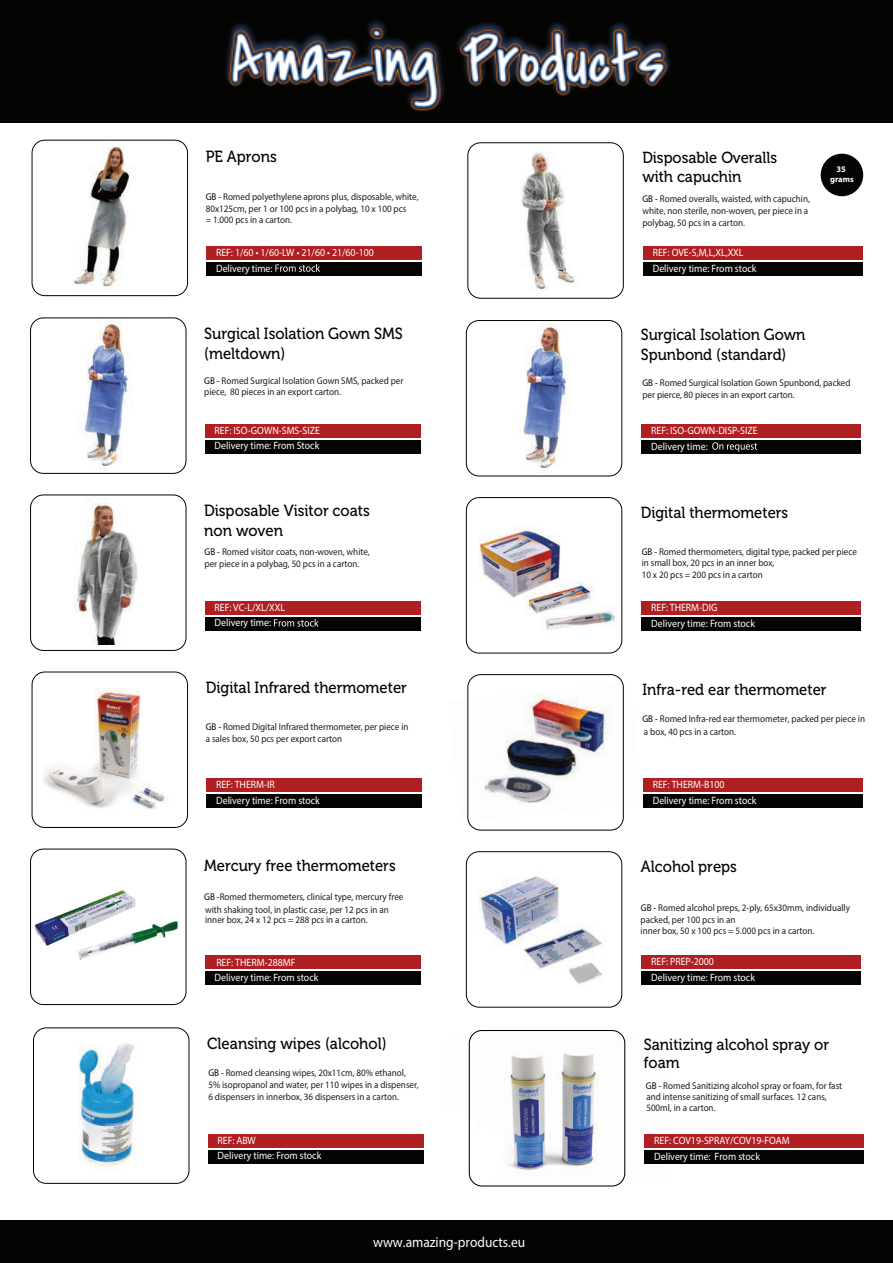
<style>
.page{position:relative;width:893px;height:1263px;background:#fff}
.page>*{position:absolute;margin:0;border:0;box-sizing:border-box;transform-origin:0 0}
.t1{font:16.05px/19.4px "Museo 500";color:#040503;scale:.93 1}
.t2{font:15.9px/19.2px "Museo 500";color:#040503;scale:.93 1}
.t3{font:14.55px "Myriad Pro";color:#fff;scale:.93 1}
.t4{font:10.65px/15.5px "Myriad Pro";color:#fff;scale:.93 1}
.t5{font:9.75px/11.7px "Myriad Pro";color:#201d1e;scale:.93 1}
.t6{font:700 8.55px/10.2px "Myriad Pro";color:#fff;text-align:center}
.s1{color:#040503}
</style>
<div class="page">
<div style="left:0;top:0;width:893px;height:123px;background:#040503"></div>
<img style="left:35px;top:873px;width:152px;height:105px">
<img style="left:469px;top:682px;width:155px;height:140px">
<img style="left:465px;top:866px;width:185px;height:137px">
<img style="left:468px;top:1037px;width:196px;height:144px">
<img style="left:31px;top:689px;width:136px;height:124px">
<img style="left:30px;top:497px;width:108px;height:148px">
<img style="left:468px;top:323px;width:152px;height:152px">
<img style="left:30px;top:321px;width:151px;height:151px">
<img style="left:469px;top:144px;width:153px;height:153px">
<img style="left:31px;top:141px;width:144px;height:156px">
<img style="left:33px;top:1034px;width:182px;height:144px">
<img style="left:465px;top:523px;width:158px;height:118px">
<div style="left:32px;top:140px;width:156px;height:156px;border:1px solid #040503;border-radius:13px"></div>
<div style="left:207px;top:246px;width:215px;height:14px;background:#b01f22"></div>
<div style="left:207px;top:262px;width:215px;height:14px;background:#040503"></div>
<svg style="left:275px;top:264px;width:45px;height:8px"></svg>
<div style="left:467px;top:142px;width:157px;height:157px;border:1px solid #040503;border-radius:13px"></div>
<div style="left:643px;top:247px;width:219px;height:13px;background:#b01f22"></div>
<div style="left:643px;top:263px;width:219px;height:13px;background:#040503"></div>
<div style="left:0;top:1221px;width:893px;height:42px;background:#040503"></div>
<div style="left:30px;top:317px;width:156px;height:157px;border:1px solid #040503;border-radius:13px"></div>
<div style="left:205px;top:424px;width:215px;height:14px;background:#b01f22"></div>
<div style="left:205px;top:440px;width:215px;height:13px;background:#040503"></div>
<div style="left:466px;top:320px;width:156px;height:156px;border:1px solid #040503;border-radius:13px"></div>
<div style="left:642px;top:425px;width:219px;height:13px;background:#b01f22"></div>
<div style="left:642px;top:440px;width:219px;height:14px;background:#040503"></div>
<svg style="left:712px;top:442px;width:45px;height:10px"></svg>
<div style="left:30px;top:495px;width:156px;height:156px;border:1px solid #040503;border-radius:13px"></div>
<div style="left:205px;top:601px;width:215px;height:14px;background:#b01f22"></div>
<div style="left:205px;top:617px;width:215px;height:13px;background:#040503"></div>
<svg style="left:274px;top:619px;width:45px;height:8px"></svg>
<div style="left:466px;top:497px;width:156px;height:156px;border:1px solid #040503;border-radius:13px"></div>
<div style="left:642px;top:602px;width:219px;height:13px;background:#b01f22"></div>
<div style="left:642px;top:617px;width:219px;height:14px;background:#040503"></div>
<div style="left:32px;top:672px;width:156px;height:156px;border:1px solid #040503;border-radius:13px"></div>
<div style="left:207px;top:778px;width:215px;height:14px;background:#b01f22"></div>
<div style="left:207px;top:794px;width:215px;height:14px;background:#040503"></div>
<div style="left:467px;top:674px;width:157px;height:156px;border:1px solid #040503;border-radius:13px"></div>
<div style="left:643px;top:779px;width:219px;height:13px;background:#b01f22"></div>
<div style="left:643px;top:794px;width:219px;height:14px;background:#040503"></div>
<div style="left:30px;top:849px;width:156px;height:156px;border:1px solid #040503;border-radius:13px"></div>
<div style="left:205px;top:955px;width:215px;height:14px;background:#b01f22"></div>
<div style="left:205px;top:971px;width:215px;height:14px;background:#040503"></div>
<div style="left:466px;top:851px;width:156px;height:156px;border:1px solid #040503;border-radius:13px"></div>
<div style="left:642px;top:956px;width:219px;height:13px;background:#b01f22"></div>
<div style="left:642px;top:971px;width:219px;height:14px;background:#040503"></div>
<div style="left:33px;top:1027px;width:156px;height:157px;border:1px solid #040503;border-radius:13px"></div>
<div style="left:208px;top:1134px;width:215px;height:13px;background:#b01f22"></div>
<div style="left:208px;top:1150px;width:215px;height:13px;background:#040503"></div>
<div style="left:469px;top:1030px;width:156px;height:156px;border:1px solid #040503;border-radius:13px"></div>
<div style="left:645px;top:1134px;width:219px;height:14px;background:#b01f22"></div>
<div style="left:645px;top:1150px;width:219px;height:13px;background:#040503"></div>
<div style="left:821px;top:154px;width:42px;height:42px;background:#040503;border-radius:50%"></div>
<img style="left:225px;top:20px;width:445px;height:91px">
<h1 class="t1" style="left:206px;top:147px;width:78px">PE Aprons</h1>
<p class="t5" style="left:206px;top:191px;width:230px"><span class="s1">GB -</span> Romed polyethylene aprons plus, disposable, white,<br>80x125cm, per 1 or 100 pcs in a polybag, 10 x 100 pcs<br>= 1.000 pcs in a carton.</p>
<p class="t4" style="left:216px;top:245px;width:171px">REF: 1/60 • 1/60-LW • 21/60 • 21/60-100<br>Delivery time:</p>
<h1 class="t1" style="left:204px;top:324px;width:215px">Surgical Isolation Gown SMS (meltdown)</h1>
<p class="t5" style="left:204px;top:374px;width:216px"><span class="s1">GB -</span> Romed Surgical Isolation Gown SMS, packed per piece, 80 pieces in an export carton.</p>
<p class="t4" style="left:215px;top:422px;width:115px">REF: ISO-GOWN-SMS-SIZE<br>Delivery time: From Stock</p>
<h1 class="t1" style="left:204px;top:501px;width:180px">Disposable Visitor coats non woven</h1>
<p class="t5" style="left:205px;top:546px;width:179px"><span class="s1">GB -</span> Romed visitor coats, non-woven, white, per piece in a polybag, 50 pcs in a carton.</p>
<p class="t4" style="left:215px;top:599px;width:77px">REF: VC-L/XL/XXL<br>Delivery time:</p>
<h1 class="t1" style="left:206px;top:678px;width:218px">Digital Infrared thermometer</h1>
<p class="t5" style="left:206px;top:721px;width:220px"><span class="s1">GB -</span> Romed Digital Infrared thermometer, per piece in a sales box, 50 pcs per export carton</p>
<p class="t4" style="left:216px;top:776px;width:113px">REF: THERM-IR<br>Delivery time: From stock</p>
<h2 class="t2" style="left:204px;top:856px;width:207px">Mercury free thermometers</h2>
<p class="t5" style="left:204px;top:890px;width:216px"><span class="s1">GB -</span>Romed thermometers, clinical type, mercury free</p>
<p class="t5" style="left:205px;top:904px;width:199px;line-height:10.8px">with shaking tool, in plastic case, per 12 pcs in an inner box, 24 x 12 pcs = 288 pcs in a carton.</p>
<p class="t4" style="left:215px;top:954px;width:113px;line-height:15px">REF: THERM-288MF<br>Delivery time: From stock</p>
<h1 class="t1" style="left:207px;top:1034px;width:194px">Cleansing wipes (alcohol)</h1>
<p class="t5" style="left:208px;top:1067px;width:227px"><span class="s1">GB -</span> Romed cleansing wipes, 20x11cm, 80% ethanol,<br>5% isopropanol and water, per 110 wipes in a dispenser,<br>6 dispensers in innerbox, 36 dispensers in a carton.</p>
<p class="t4" style="left:218px;top:1132px;width:113px">REF: ABW<br>Delivery time: From stock</p>
<h3 class="t3" style="left:373px;top:1233px;width:165px">www.amazing-products.eu</h3>
<h2 class="t2" style="left:642px;top:148px;width:146px">Disposable Overalls with capuchin</h2>
<p class="t5" style="left:642px;top:193px;width:182px"><span class="s1">GB -</span> Romed overalls, waisted, with capuchin, white, non sterile, non-woven, per piece in a polybag, 50 pcs in a carton.</p>
<p class="t4" style="left:653px;top:245px;width:113px">REF: OVE-S,M,L,XL,XXL<br>Delivery time: From stock</p>
<p class="t6" style="left:830px;top:163px;width:25px">35 grams</p>
<h2 class="t2" style="left:641px;top:326px;width:179px">Surgical Isolation Gown<br>Spunbond (standard)</h2>
<p class="t5" style="left:642px;top:377px;width:225px"><span class="s1">GB -</span> Romed Surgical Isolation Gown Spunbond, packed per pierce, 80 pieces in an export carton.</p>
<p class="t4" style="left:651px;top:423px;width:116px">REF: ISO-GOWN-DISP-SIZE<br>Delivery time:</p>
<h2 class="t2" style="left:641px;top:503px;width:160px">Digital thermometers</h2>
<p class="t5" style="left:642px;top:545px;width:233px"><span class="s1">GB -</span> Romed thermometers, digital type, packed per piece in small box, 20 pcs in an inner box,<br>10 x 20 pcs = 200 pcs in a carton</p>
<p class="t4" style="left:651px;top:600px;width:113px">REF: THERM-DIG<br>Delivery time: From stock</p>
<h2 class="t2" style="left:642px;top:680px;width:200px">Infra-red ear thermometer</h2>
<p class="t5" style="left:642px;top:712px;width:241px;line-height:12.8px"><span class="s1">GB -</span> Romed Infra-red ear thermometer, packed per piece in a box, 40 pcs in a carton.</p>
<p class="t4" style="left:653px;top:777px;width:113px">REF: THERM-B100<br>Delivery time: From stock</p>
<h1 class="t1" style="left:641px;top:857px;width:105px">Alcohol preps</h1>
<p class="t5" style="left:641px;top:901px;width:227px;line-height:12.1px"><span class="s1">GB -</span> Romed alcohol preps, 2-ply, 65x30mm, individually packed, per 100 pcs in an</p>
<p class="t5" style="left:641px;top:925px;width:188px">inner box, 50 x 100 pcs = 5.000 pcs in a carton.</p>
<p class="t4" style="left:651px;top:954px;width:113px">REF: PREP-2000<br>Delivery time: From stock</p>
<h1 class="t1" style="left:644px;top:1035px;width:201px">Sanitizing alcohol spray or</h1>
<h2 class="t2" style="left:644px;top:1053px;width:40px">foam</h2>
<p class="t5" style="left:646px;top:1081px;width:213px;line-height:10.8px"><span class="s1">GB -</span> Romed Sanitizing alcohol spray or foam, for fast and intense sanitizing of small surfaces. 12 cans,<br>500ml, in a carton.</p>
<p class="t4" style="left:654px;top:1132px;width:147px">REF: COV19-SPRAY/COV19-FOAM<br>Delivery time: From stock</p>
</div>
